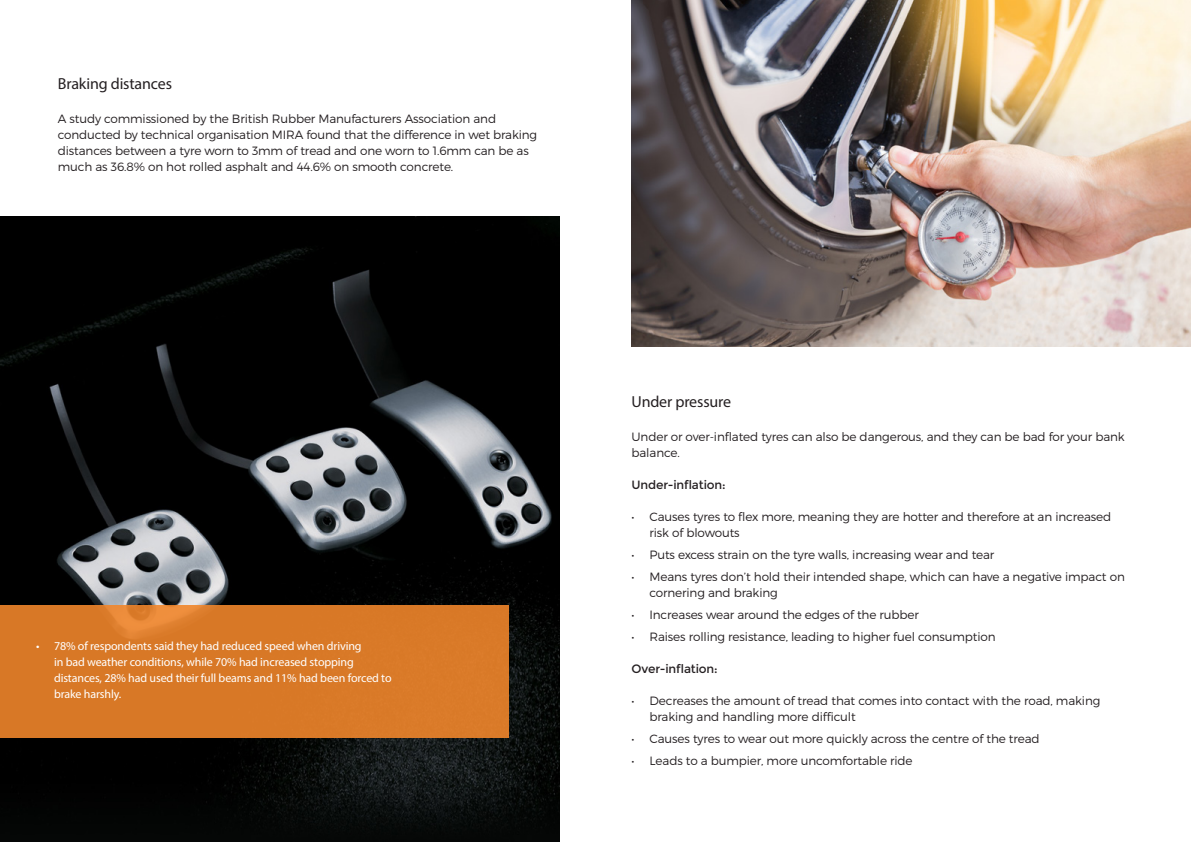
<style>
.page{position:relative;width:1191px;height:842px;background:#fff}
.page>*{position:absolute;margin:0;border:0;box-sizing:border-box;transform-origin:0 0}
.t1{font:16px "Myriad Pro";letter-spacing:-.01em;color:#241f21}
.t2{font:300 12px/16px "Montserrat";letter-spacing:-.01em;color:#241f21}
.t3{font:12px/16px "Myriad Pro";letter-spacing:-.01em;color:#fff}
.t4{font:12px "Montserrat";letter-spacing:-.01em;color:#241f21}
</style>
<div class="page">
<img style="left:0;top:216px;width:559px;height:626px">
<div style="left:0;top:606px;width:508px;height:132px;background:#d87826"></div>
<img style="left:631px;top:0;width:560px;height:347px">
<h1 class="t1" style="left:58px;top:74px;width:116px">Braking distances</h1>
<p class="t2" style="left:58px;top:111px;width:481px">A study commissioned by the British Rubber Manufacturers Association and conducted by technical organisation MIRA found that the difference in wet braking distances between a tyre worn to 3mm of tread and one worn to 1.6mm can be as much as 36.8% on hot rolled asphalt and 44.6% on smooth concrete.</p>
<p class="t3" style="left:54px;top:638px;width:339px;text-indent:-18px">• 78% of respondents said they had reduced speed when driving<br>in bad weather conditions, while 70% had increased stopping distances, 28% had used their full beams and 11% had been forced to brake harshly.</p>
<h1 class="t1" style="left:631px;top:391px;width:101px">Under pressure</h1>
<p class="t2" style="left:631px;top:428px;width:495px">Under or over-inflated tyres can also be dangerous, and they can be bad for your bank balance.</p>
<p class="t4" style="left:631px;top:477px;width:96px">Under-inflation:</p>
<p class="t2" style="left:649px;top:508px;width:463px;text-indent:-18px">• Causes tyres to flex more, meaning they are hotter and therefore at an increased risk of blowouts</p>
<p class="t2" style="left:631px;top:546px;width:364px">• Puts excess strain on the tyre walls, increasing wear and tear</p>
<p class="t2" style="left:649px;top:568px;width:477px;text-indent:-18px">• Means tyres don’t hold their intended shape, which can have a negative impact on cornering and braking</p>
<p class="t2" style="left:631px;top:606px;width:289px">• Increases wear around the edges of the rubber</p>
<p class="t2" style="left:631px;top:628px;width:365px">• Raises rolling resistance, leading to higher fuel consumption</p>
<p class="t4" style="left:631px;top:661px;width:88px">Over-inflation:</p>
<p class="t2" style="left:649px;top:692px;width:452px;text-indent:-18px">• Decreases the amount of tread that comes into contact with the road, making braking and handling more difficult</p>
<p class="t2" style="left:631px;top:730px;width:410px">• Causes tyres to wear out more quickly across the centre of the tread</p>
<p class="t2" style="left:631px;top:752px;width:283px">• Leads to a bumpier, more uncomfortable ride</p>
</div>
